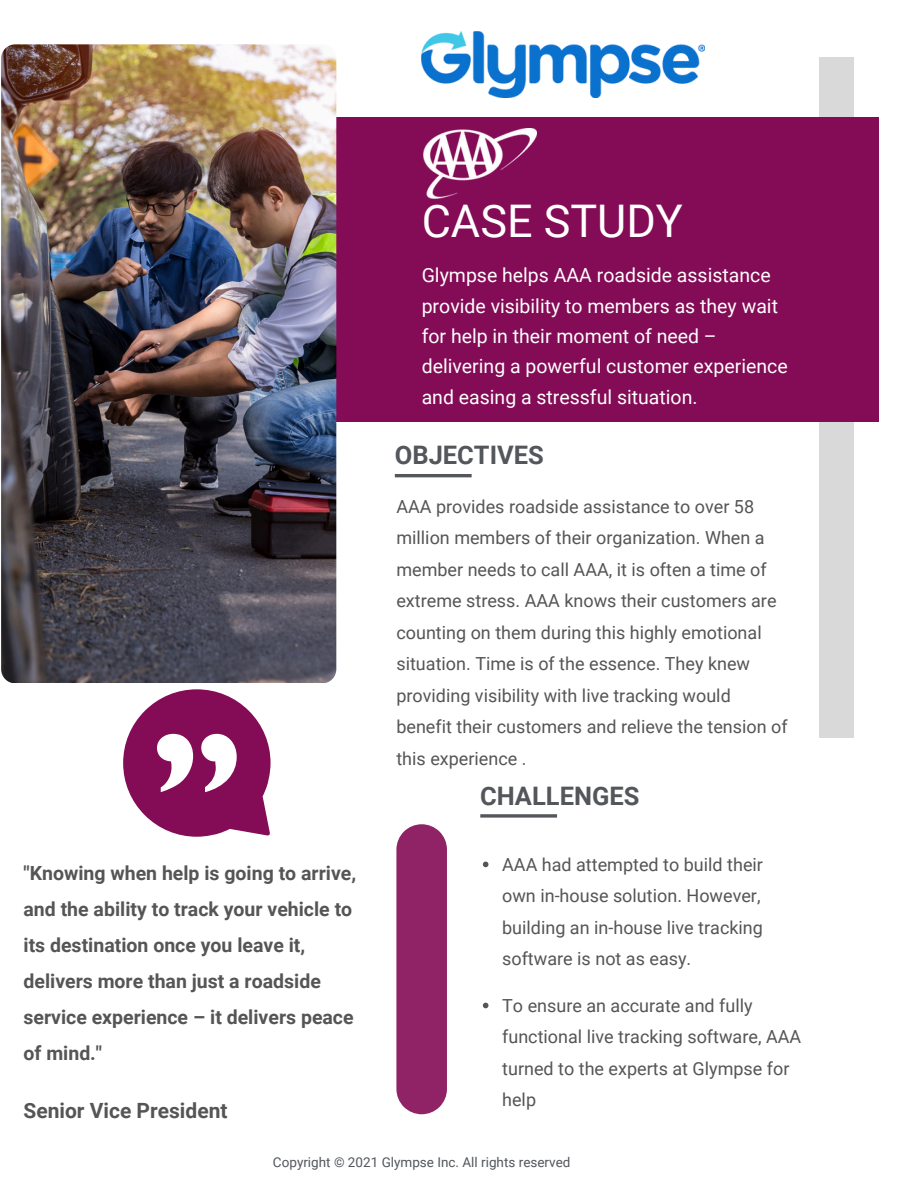
<style>
.page{position:relative;width:918px;height:1188px;background:#fff}
.page>*{position:absolute;margin:0;border:0;box-sizing:border-box;transform-origin:0 0}
.t1{font:45px "Roboto";color:#fff}
.t2{font:700 25.5px "Roboto";color:#53565a}
.t3{font:700 21px "Roboto";color:#555}
.t4{font:700 19.5px/36px "Roboto";color:#555}
.t5{font:19.5px/30.3px "Roboto";color:#fff}
.t6{font:18px/31.5px "Roboto";color:#555}
.t7{font:13.5px "Roboto";color:#53565a}
</style>
<div class="page">
<div style="left:819px;top:57px;width:35px;height:681px;background:#d9d9d9"></div>
<div style="left:39px;top:117px;width:840px;height:304px;background:#840b55"></div>
<hr style="left:395px;top:474px;width:77px;height:3px;background:#53565a">
<svg style="left:123px;top:689px;width:148px;height:148px"></svg>
<svg style="left:396px;top:824px;width:51px;height:290px;background:#96306f"></svg>
<svg style="left:480px;top:814px;width:77px;height:4px"></svg>
<img style="left:422px;top:31px;width:282px;height:67px">
<img style="left:1px;top:44px;width:335px;height:639px;border-radius:14px">
<img style="left:424px;top:128px;width:112px;height:70px">
<svg style="left:483px;top:862px;width:5px;height:5px"></svg>
<svg style="left:483px;top:1003px;width:5px;height:5px"></svg>
<h1 class="t1" style="left:422px;top:189px;width:263px">CASE STUDY</h1>
<p class="t5" style="left:422px;top:259px;width:368px">Glympse helps AAA roadside assistance provide visibility to members as they wait for help in their moment of need – delivering a powerful customer experience and easing a stressful situation.</p>
<h2 class="t2" style="left:395px;top:437px;width:150px">OBJECTIVES</h2>
<p class="t6" style="left:396px;top:490px;width:393px">AAA provides roadside assistance to over 58 million members of their organization. When a member needs to call AAA, it is often a time of extreme stress. AAA knows their customers are counting on them during this highly emotional situation. Time is of the essence. They knew providing visibility with live tracking would benefit their customers and relieve the tension of this experience .</p>
<p class="t4" style="left:24px;top:854px;width:334px">"Knowing when help is going to arrive, and the ability to track your vehicle to its destination once you leave it, delivers more than just a roadside service experience – it delivers peace of mind."</p>
<p class="t3" style="left:24px;top:1096px;width:206px">Senior Vice President</p>
<h2 class="t2" style="left:480px;top:778px;width:161px">CHALLENGES</h2>
<p class="t6" style="left:502px;top:848px;width:262px">AAA had attempted to build their own in-house solution. However, building an in-house live tracking software is not as easy.</p>
<p class="t6" style="left:502px;top:989px;width:301px">To ensure an accurate and fully functional live tracking software, AAA turned to the experts at Glympse for help</p>
<p class="t7" style="left:273px;top:1153px;width:299px">Copyright © 2021 Glympse Inc. All rights reserved</p>
</div>
